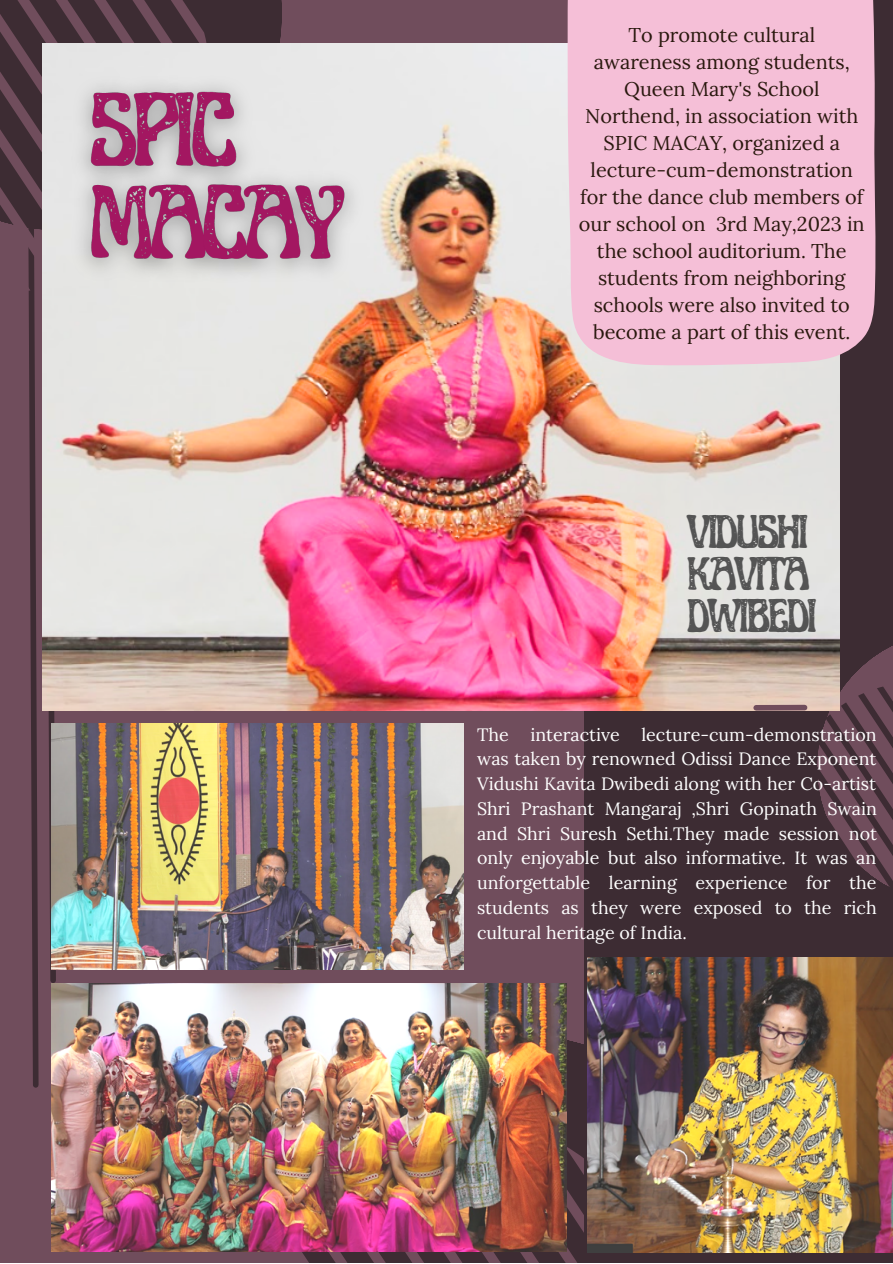
<style>
.page{position:relative;width:893px;height:1264px;background:#fff}
.page>*{position:absolute;margin:0;border:0;box-sizing:border-box;transform-origin:0 0}
.t1{font:47.55px "Art Nuvo Letterpress";letter-spacing:-.055em;color:#545454}
.t2{font:19.95px/27px "Lora";color:#29180e;text-align:center}
.t3{font:17.85px/24.8px "Lora";color:#fff;text-align:justify}
</style>
<div class="page">
<div style="left:0;top:0;width:892px;height:1262px;background:#704d5c"></div>
<svg style="left:252px;top:1116px;width:331px;height:146px;fill:#3d2c33"></svg>
<svg style="left:28px;top:292px;width:31px;height:798px"></svg>
<div style="left:583px;top:0;width:309px;height:1262px;background:#3d2c33"></div>
<svg style="left:786px;top:632px;width:106px;height:255px"></svg>
<img style="left:52px;top:723px;width:411px;height:246px">
<img style="left:587px;top:957px;width:305px;height:294px">
<img style="left:52px;top:983px;width:515px;height:268px">
<div style="left:210px;top:0;width:71px;height:44px;background:#3d2c33"></div>
<svg style="left:0;top:0;width:210px;height:292px;fill:#3d2c33"></svg>
<img style="left:43px;top:44px;width:796px;height:666px">
<div style="left:756px;top:704px;width:48px;height:6px;background:#704d5c"></div>
<div style="left:566px;top:0;width:310px;height:366px;background:#f5bfd7"></div>
<img style="left:60px;top:61px;width:314px;height:252px">
<p class="t2" style="left:579px;top:21px;width:287px">To promote cultural awareness among students,<br>Queen Mary's School<br>Northend, in association with<br>SPIC MACAY, organized a lecture-cum-demonstration for the dance club members of our school on 3rd May,2023 in the school auditorium. The students from neighboring schools were also invited to become a part of this event.</p>
<p class="t1" style="left:686px;top:512px;width:123px">VIDUSHI</p>
<p class="t1" style="left:686px;top:554px;width:124px">KAVITA</p>
<p class="t1" style="left:686px;top:595px;width:132px">DWIBEDI</p>
<p class="t3" style="left:477px;top:721px;width:401px">The interactive lecture-cum-demonstration was taken by renowned Odissi Dance Exponent Vidushi Kavita Dwibedi along with her Co-artist Shri Prashant Mangaraj ,Shri Gopinath Swain and Shri Suresh Sethi.They made session not only enjoyable but also informative. It was an unforgettable learning experience for the students as they were exposed to the rich cultural heritage of India.</p>
</div>
